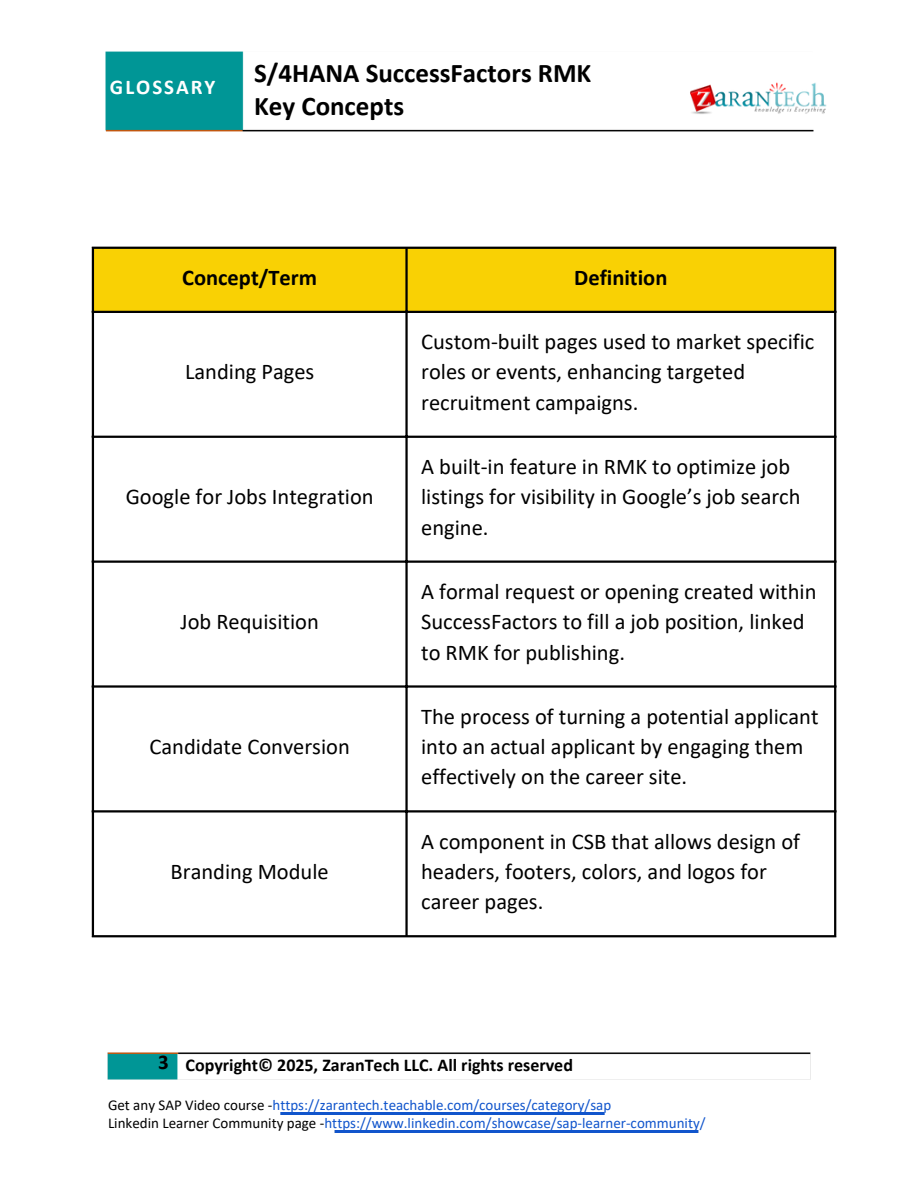
<style>
.page{position:relative;width:918px;height:1188px;background:#fff}
.page>*{position:absolute;margin:0;border:0;box-sizing:border-box;transform-origin:0 0}
.t1{font:700 27px/33.8px "Calibri";color:#000}
.t2{font:22.5px/30.3px "Calibri";color:#000}
.t3{font:700 22.5px "Calibri";color:#000}
.t4{font:700 21px "Calibri";letter-spacing:.095em;color:#fff}
.t5{font:700 21px "Calibri";color:#000}
.t6{font:700 18px "Calibri";color:#000}
.t7{font:15px "Calibri";color:#15c}
.s1{color:#000}
</style>
<div class="page">
<img style="left:280px;top:1113px;width:325px;height:1px">
<img style="left:334px;top:1131px;width:365px;height:1px">
<img style="left:107px;top:1052px;width:704px;height:28px">
<img style="left:105px;top:51px;width:709px;height:81px">
<img style="left:684px;top:79px;width:143px;height:37px">
<div style="left:94px;top:249px;width:740px;height:62px;background:#f9d104"></div>
<hr style="left:92px;top:249px;width:2px;height:686px;background:#000">
<hr style="left:405px;top:249px;width:3px;height:686px;background:#000">
<hr style="left:834px;top:249px;width:2px;height:686px;background:#000">
<hr style="left:92px;top:247px;width:744px;height:2px;background:#000">
<hr style="left:92px;top:311px;width:744px;height:2px;background:#000">
<hr style="left:92px;top:436px;width:744px;height:2px;background:#000">
<hr style="left:92px;top:561px;width:744px;height:2px;background:#000">
<hr style="left:92px;top:685px;width:744px;height:3px;background:#000">
<hr style="left:92px;top:810px;width:744px;height:3px;background:#000">
<hr style="left:92px;top:935px;width:744px;height:2px;background:#000">
<p class="t4" style="left:110px;top:78px;width:107px">GLOSSARY</p>
<h3 class="t1" style="left:254px;top:58px;width:339px">S/4HANA SuccessFactors RMK<br>Key Concepts</h3>
<h2 class="t3" style="left:182px;top:268px;width:137px">Concept/Term</h2>
<h1 class="t3" style="left:574px;top:268px;width:95px">Definition</h1>
<p class="t2" style="left:185px;top:359px;width:131px">Landing Pages</p>
<p class="t2" style="left:126px;top:483px;width:249px">Google for Jobs Integration</p>
<p class="t2" style="left:181px;top:608px;width:140px">Job Requisition</p>
<p class="t2" style="left:150px;top:733px;width:202px">Candidate Conversion</p>
<p class="t2" style="left:171px;top:858px;width:160px">Branding Module</p>
<p class="t2" style="left:421px;top:328px;width:395px">Custom-built pages used to market specific roles or events, enhancing targeted recruitment campaigns.</p>
<p class="t2" style="left:421px;top:453px;width:381px">A built-in feature in RMK to optimize job listings for visibility in Google’s job search engine.</p>
<p class="t2" style="left:421px;top:578px;width:397px">A formal request or opening created within<br>SuccessFactors to fill a job position, linked to RMK for publishing.</p>
<p class="t2" style="left:421px;top:703px;width:399px">The process of turning a potential applicant into an actual applicant by engaging them effectively on the career site.</p>
<p class="t2" style="left:421px;top:828px;width:380px">A component in CSB that allows design of headers, footers, colors, and logos for career pages.</p>
<p class="t5" style="left:158px;top:1053px;width:12px">3</p>
<p class="t7" style="left:108px;top:1099px;width:505px"><span class="s1">Get any SAP Video course -</span>https://zarantech.teachable.com/courses/category/sap</p>
<p class="t7" style="left:108px;top:1117px;width:599px"><span class="s1">Linkedin Learner Community page -</span>https://www.linkedin.com/showcase/sap-learner-community/</p>
<p class="t6" style="left:186px;top:1057px;width:389px">Copyright© 2025, ZaranTech LLC. All rights reserved</p>
</div>
